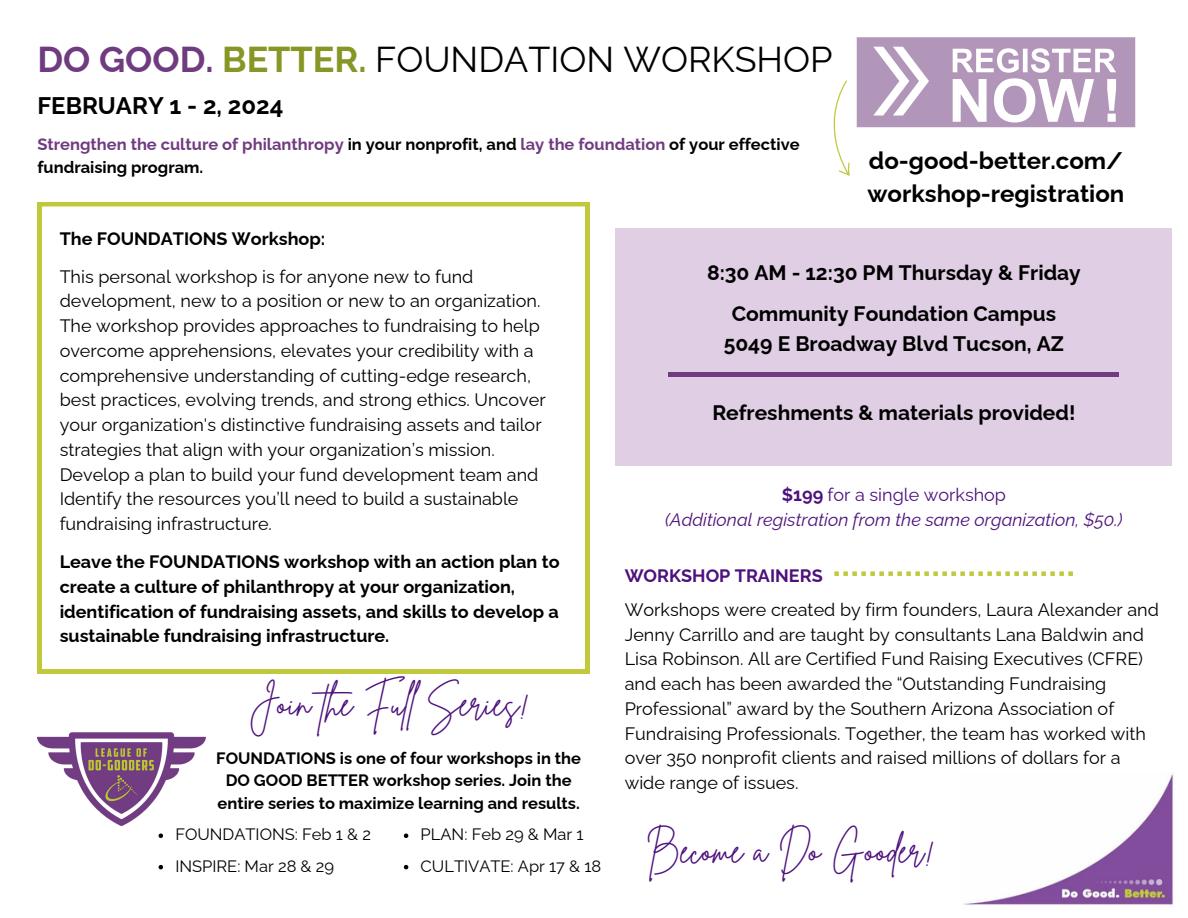
<style>
.page{position:relative;width:1188px;height:918px;background:#fff}
.page>*{position:absolute;margin:0;border:0;box-sizing:border-box;transform-origin:0 0}
.t1{font:36px "Brittany Signature";color:#4d117d}
.t2{font:36px "Raleway";color:#000}
.t3{font:700 24px/32.7px "Raleway";color:#000}
.t4{font:700 21px/29.2px "Raleway";color:#000;text-align:center}
.t5{font:18px/24.8px "Raleway";color:#000}
.t6{font:700 18px/24.8px "Raleway";color:#000}
.t7{font:italic 18px "Raleway";color:#4d117d}
.t8{font:18px "Raleway";color:#4d117d}
.t9{font:700 18px "Raleway";color:#4d117d}
.t10{font:700 16.5px/22.5px "Raleway";color:#000;text-align:center}
.t11{font:16.5px "Raleway";color:#000}
.s1{font-weight:700;color:#703c80}
.s2{font-weight:700;color:#879625}
.s3{color:#703c80}
.s4{font-weight:700}
</style>
<div class="page">
<svg style="left:38px;top:202px;width:551px;height:471px"></svg>
<img style="left:38px;top:732px;width:167px;height:94px">
<svg style="left:833px;top:37px;width:302px;height:139px"></svg>
<div style="left:616px;top:228px;width:556px;height:238px;background:#dfcee4"></div>
<div style="left:669px;top:372px;width:450px;height:5px;background:#703c80"></div>
<svg style="left:834px;top:571px;width:239px;height:5px"></svg>
<img style="left:964px;top:774px;width:210px;height:131px">
<svg style="left:159px;top:834px;width:4px;height:4px"></svg>
<svg style="left:404px;top:834px;width:4px;height:4px"></svg>
<svg style="left:404px;top:865px;width:4px;height:4px"></svg>
<svg style="left:159px;top:865px;width:4px;height:4px"></svg>
<h3 class="t2" style="left:38px;top:38px;width:797px"><span class="s1">DO GOOD.</span> <span class="s2">BETTER.</span> FOUNDATION WORKSHOP</h3>
<p class="t3" style="left:38px;top:89px;width:247px">FEBRUARY 1 - 2, 2024</p>
<p class="t10" style="left:38px;top:133px;width:764px;text-align:left"><span class="s3">Strengthen the culture of philanthropy</span> in your nonprofit, and <span class="s3">lay the foundation</span> of your effective fundraising program.</p>
<h4 class="t6" style="left:60px;top:226px;width:267px">The FOUNDATIONS Workshop:</h4>
<p class="t3" style="left:868px;top:144px;width:258px">do-good-better.com/ workshop-registration</p>
<h6 class="t5" style="left:60px;top:264px;width:488px">This personal workshop is for anyone new to fund development, new to a position or new to an organization.<br>The workshop provides approaches to fundraising to help overcome apprehensions, elevates your credibility with a comprehensive understanding of cutting-edge research, best practices, evolving trends, and strong ethics. Uncover your organization's distinctive fundraising assets and tailor strategies that align with your organization’s mission.<br>Develop a plan to build your fund development team and Identify the resources you’ll need to build a sustainable fundraising infrastructure.</h6>
<p class="t6" style="left:60px;top:549px;width:501px">Leave the FOUNDATIONS workshop with an action plan to create a culture of philanthropy at your organization, identification of fundraising assets, and skills to develop a sustainable fundraising infrastructure.</p>
<h2 class="t1" style="left:249px;top:680px;width:282px">Join the Ful Series!</h2>
<p class="t10" style="left:216px;top:747px;width:366px">FOUNDATIONS is one of four workshops in the<br>DO GOOD BETTER workshop series. Join the entire series to maximize learning and results.</p>
<p class="t11" style="left:175px;top:825px;width:197px">FOUNDATIONS: Feb 1 &amp; 2</p>
<p class="t11" style="left:421px;top:825px;width:164px">PLAN: Feb 29 &amp; Mar 1</p>
<p class="t11" style="left:175px;top:856px;width:160px">INSPIRE: Mar 28 &amp; 29</p>
<p class="t11" style="left:421px;top:856px;width:182px">CULTIVATE: Apr 17 &amp; 18</p>
<p class="t4" style="left:707px;top:258px;width:375px">8:30 AM - 12:30 PM Thursday &amp; Friday</p>
<p class="t4" style="left:724px;top:299px;width:342px">Community Foundation Campus<br>5049 E Broadway Blvd Tucson, AZ</p>
<p class="t4" style="left:712px;top:398px;width:365px">Refreshments &amp; materials provided!</p>
<h5 class="t8" style="left:782px;top:484px;width:226px"><span class="s4">$199</span> for a single workshop</h5>
<h5 class="t7" style="left:665px;top:509px;width:459px">(Additional registration from the same organization, $50.)</h5>
<p class="t9" style="left:625px;top:565px;width:200px">WORKSHOP TRAINERS</p>
<h5 class="t5" style="left:625px;top:597px;width:536px">Workshops were created by firm founders, Laura Alexander and Jenny Carrillo and are taught by consultants Lana Baldwin and Lisa Robinson. All are Certified Fund Raising Executives (CFRE) and each has been awarded the “Outstanding Fundraising Professional” award by the Southern Arizona Association of Fundraising Professionals. Together, the team has worked with over 350 nonprofit clients and raised millions of dollars for a wide range of issues.</h5>
<p class="t1" style="left:646px;top:827px;width:290px">Become a Do Gooder!</p>
</div>
